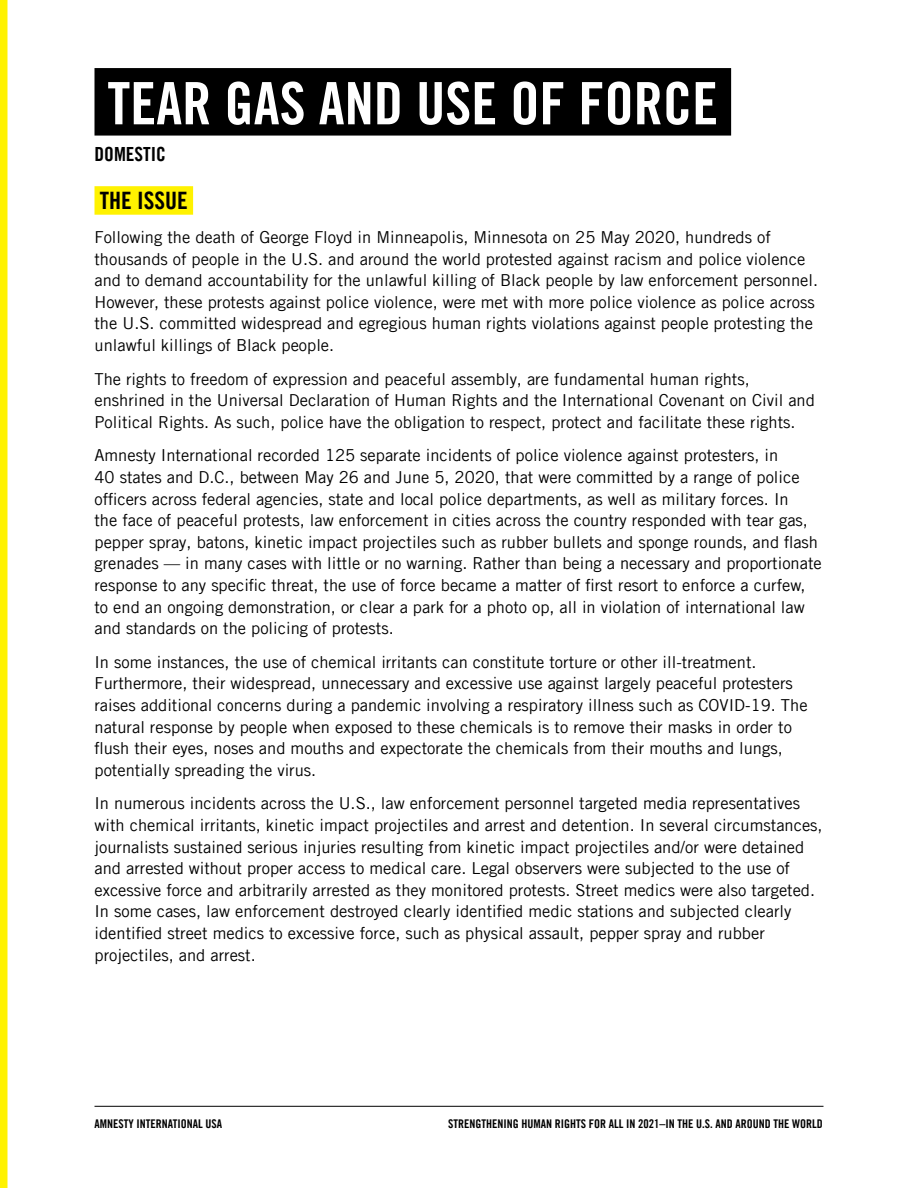
<style>
.page{position:relative;width:918px;height:1188px;background:#fff}
.page>*{position:absolute;margin:0;border:0;box-sizing:border-box;transform-origin:0 0}
.t1{font:58.5px "Amnesty Trade Gothic Bd Cn 20";color:#fff}
.t2{font:24px "Amnesty Trade Gothic Bd Cn 20";color:#000}
.t3{font:19.5px "Amnesty Trade Gothic Bd Cn 20";color:#000}
.t4{font:16.5px/21.6px "Amnesty Trade Gothic";color:#000}
.t5{font:12px "Amnesty Trade Gothic Bd Cn 20";color:#000}
</style>
<div class="page">
<div style="left:0;top:0;width:8px;height:1188px;background:#fff200"></div>
<hr style="left:94px;top:1106px;width:730px;height:1px;background:#000">
<div style="left:94px;top:186px;width:99px;height:29px;background:#fff200"></div>
<div style="left:94px;top:68px;width:637px;height:68px;background:#000"></div>
<h1 class="t1" style="left:107px;top:68px;width:612px">TEAR GAS AND USE OF FORCE</h1>
<p class="t3" style="left:94px;top:143px;width:73px">DOMESTIC</p>
<h2 class="t2" style="left:100px;top:186px;width:89px">THE ISSUE</h2>
<p class="t4" style="left:94px;top:226px;width:725px">Following the death of George Floyd in Minneapolis, Minnesota on 25 May 2020, hundreds of thousands of people in the U.S. and around the world protested against racism and police violence and to demand accountability for the unlawful killing of Black people by law enforcement personnel.<br>However, these protests against police violence, were met with more police violence as police across the U.S. committed widespread and egregious human rights violations against people protesting the unlawful killings of Black people.</p>
<p class="t4" style="left:94px;top:368px;width:722px">The rights to freedom of expression and peaceful assembly, are fundamental human rights, enshrined in the Universal Declaration of Human Rights and the International Covenant on Civil and<br>Political Rights. As such, police have the obligation to respect, protect and facilitate these rights.</p>
<p class="t4" style="left:94px;top:445px;width:729px">Amnesty International recorded 125 separate incidents of police violence against protesters, in<br>40 states and D.C., between May 26 and June 5, 2020, that were committed by a range of police officers across federal agencies, state and local police departments, as well as military forces. In<br>the face of peaceful protests, law enforcement in cities across the country responded with tear gas, pepper spray, batons, kinetic impact projectiles such as rubber bullets and sponge rounds, and flash grenades — in many cases with little or no warning. Rather than being a necessary and proportionate response to any specific threat, the use of force became a matter of first resort to enforce a curfew, to end an ongoing demonstration, or clear a park for a photo op, all in violation of international law and standards on the policing of protests.</p>
<p class="t4" style="left:94px;top:651px;width:715px">In some instances, the use of chemical irritants can constitute torture or other ill-treatment.<br>Furthermore, their widespread, unnecessary and excessive use against largely peaceful protesters raises additional concerns during a pandemic involving a respiratory illness such as COVID-19. The natural response by people when exposed to these chemicals is to remove their masks in order to flush their eyes, noses and mouths and expectorate the chemicals from their mouths and lungs, potentially spreading the virus.</p>
<p class="t4" style="left:94px;top:793px;width:730px">In numerous incidents across the U.S., law enforcement personnel targeted media representatives with chemical irritants, kinetic impact projectiles and arrest and detention. In several circumstances, journalists sustained serious injuries resulting from kinetic impact projectiles and/or were detained and arrested without proper access to medical care. Legal observers were subjected to the use of excessive force and arbitrarily arrested as they monitored protests. Street medics were also targeted.<br>In some cases, law enforcement destroyed clearly identified medic stations and subjected clearly identified street medics to excessive force, such as physical assault, pepper spray and rubber projectiles, and arrest.</p>
<p class="t5" style="left:94px;top:1117px;width:129px">AMNESTY INTERNATIONAL USA</p>
<p class="t5" style="left:448px;top:1117px;width:376px">STRENGTHENING HUMAN RIGHTS FOR ALL IN 2021–IN THE U.S. AND AROUND THE WORLD</p>
</div>
